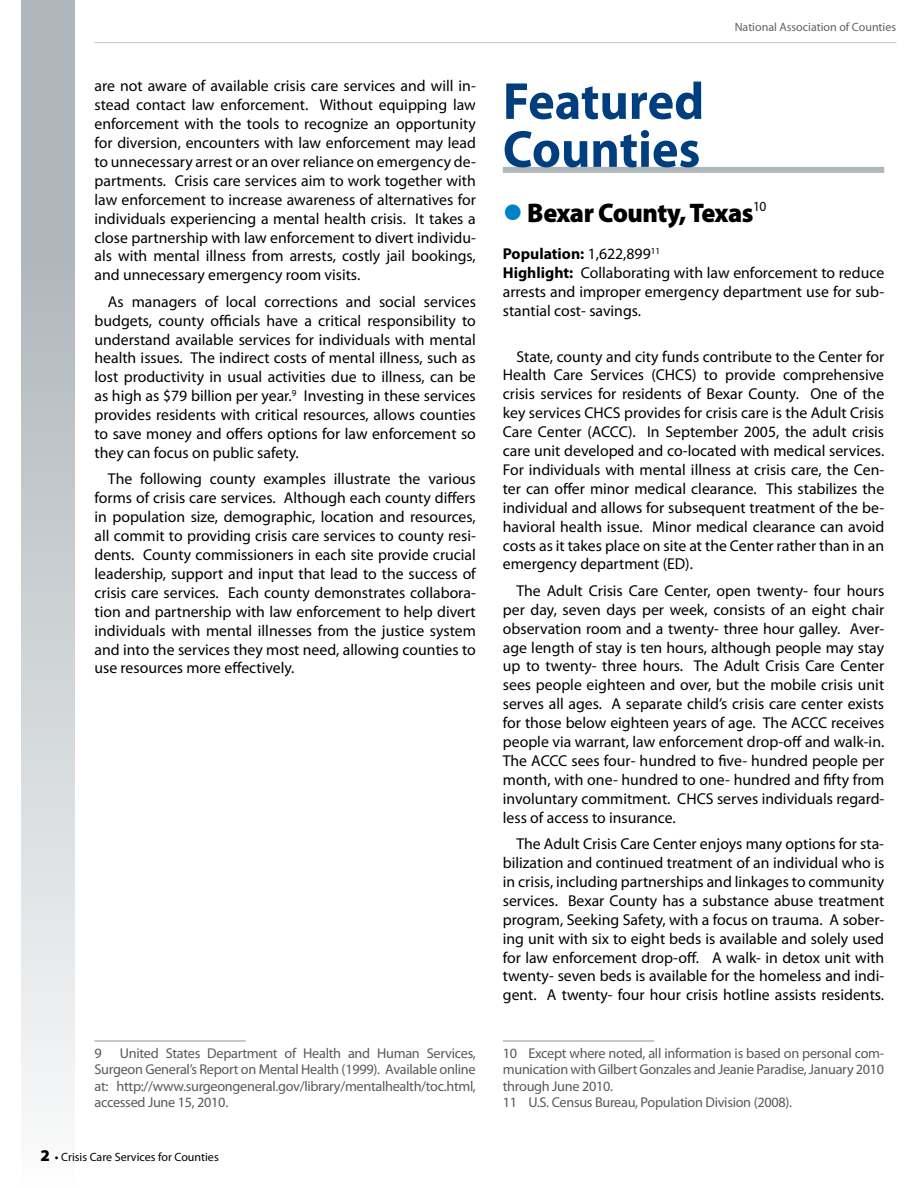
<style>
.page{position:relative;width:918px;height:1188px;background:#fff}
.page>*{position:absolute;margin:0;border:0;box-sizing:border-box;transform-origin:0 0}
.t1{font:700 52.5px/48px "Myriad Pro";color:#003e7e;scale:.96 1}
.t2{font:900 27px "Myriad Pro";letter-spacing:-.02em;color:#000;scale:.96 1}
.t3{font:15.75px/18.9px "Myriad Pro";color:#000;text-align:justify}
.t4{font:14.25px/16.5px "Myriad Pro";letter-spacing:-.02em;color:#58595b;text-align:justify}
.t5{font:12px "Myriad Pro";color:#000}
.t6{font:12px "Myriad Pro";color:#616264}
.s1{font-weight:700}
.s2{font-weight:900;font-size:16.5px}
.s3{font-weight:600}
</style>
<div class="page">
<div style="left:21px;top:0;width:54px;height:1188px;background:linear-gradient(to bottom,#a3abb1,#f7f8f9)"></div>
<hr style="left:94px;top:42px;width:802px;height:1px;background:#bec5c9">
<hr style="left:94px;top:1040px;width:152px;height:2px;background:#b0b7bb">
<div style="left:503px;top:167px;width:381px;height:6px;background:#b0b7bb"></div>
<hr style="left:503px;top:1040px;width:151px;height:2px;background:#b0b7bb">
<p class="t6" style="left:735px;top:22px;width:163px">National Association of Counties</p>
<p class="t3" style="left:95px;top:78px;width:383px">are not aware of available crisis care services and will in&shy;stead contact law enforcement. Without equipping law enforcement with the tools to recognize an opportunity for diversion, encounters with law enforcement may lead to unnecessary arrest or an over reliance on emergency de&shy;partments. Crisis care services aim to work together with law enforcement to increase awareness of alternatives for individuals experiencing a mental health crisis. It takes a close partnership with law enforcement to divert individu&shy;als with mental illness from arrests, costly jail bookings, and unnecessary emergency room visits.</p>
<p class="t3" style="left:94px;top:293px;width:383px;text-indent:13px">As managers of local corrections and social services budgets, county officials have a critical responsibility to understand available services for individuals with mental health issues. The indirect costs of mental illness, such as lost productivity in usual activities due to illness, can be as high as $79 billion per year.<sup>9</sup> Investing in these services provides residents with critical resources, allows counties to save money and offers options for law enforcement so they can focus on public safety.</p>
<p class="t3" style="left:94px;top:471px;width:383px;text-indent:13px">The following county examples illustrate the various forms of crisis care services. Although each county differs in population size, demographic, location and resources, all commit to providing crisis care services to county resi&shy;dents. County commissioners in each site provide crucial leadership, support and input that lead to the success of crisis care services. Each county demonstrates collabora&shy;tion and partnership with law enforcement to help divert individuals with mental illnesses from the justice system and into the services they most need, allowing counties to use resources more effectively.</p>
<h1 class="t1" style="left:503px;top:81px;width:211px">Featured<br>Counties</h1>
<h2 class="t2" style="left:527px;top:202px;width:251px">Bexar County, Texas<sup>10</sup></h2>
<p class="t3" style="left:503px;top:246px;width:383px;text-align:left"><span class="s1">Population:</span> 1,622,899<sup>11<br></sup><span class="s1">Highlight:</span> Collaborating with law enforcement to reduce arrests and improper emergency department use for sub&shy;stantial cost- savings.</p>
<p class="t3" style="left:503px;top:348px;width:383px;text-indent:13px">State, county and city funds contribute to the Center for Health Care Services (CHCS) to provide comprehensive crisis services for residents of Bexar County. One of the key services CHCS provides for crisis care is the Adult Crisis Care Center (ACCC). In September 2005, the adult crisis care unit developed and co-located with medical services.<br>For individuals with mental illness at crisis care, the Cen&shy;ter can offer minor medical clearance. This stabilizes the individual and allows for subsequent treatment of the be&shy;havioral health issue. Minor medical clearance can avoid costs as it takes place on site at the Center rather than in an emergency department (ED).</p>
<p class="t3" style="left:503px;top:582px;width:383px;text-indent:13px">The Adult Crisis Care Center, open twenty- four hours per day, seven days per week, consists of an eight chair observation room and a twenty- three hour galley. Aver&shy;age length of stay is ten hours, although people may stay up to twenty- three hours. The Adult Crisis Care Center sees people eighteen and over, but the mobile crisis unit serves all ages. A separate child’s crisis care center exists for those below eighteen years of age. The ACCC receives people via warrant, law enforcement drop-off and walk-in.<br>The ACCC sees four- hundred to five- hundred people per month, with one- hundred to one- hundred and fifty from involuntary commitment. CHCS serves individuals regard&shy;less of access to insurance.</p>
<p class="t3" style="left:503px;top:835px;width:383px;text-indent:13px">The Adult Crisis Care Center enjoys many options for sta&shy;bilization and continued treatment of an individual who is in crisis, including partnerships and linkages to community services. Bexar County has a substance abuse treatment program, Seeking Safety, with a focus on trauma. A sober&shy;ing unit with six to eight beds is available and solely used for law enforcement drop-off. A walk- in detox unit with twenty- seven beds is available for the homeless and indi&shy;gent. A twenty- four hour crisis hotline assists residents.</p>
<p class="t4" style="left:95px;top:1045px;width:383px;text-indent:25px">United States Department of Health and Human Services, Surgeon General’s Report on Mental Health (1999). Available online at: http://www.surgeongeneral.gov/library/mentalhealth/toc.html, accessed June 15, 2010.</p>
<p class="t4" style="left:95px;top:1045px;width:9px">9</p>
<p class="t4" style="left:503px;top:1045px;width:383px;text-align:left">10 Except where noted, all information is based on personal com&shy;munication with Gilbert Gonzales and Jeanie Paradise, January 2010 through June 2010.<br>11 U.S. Census Bureau, Population Division (2008).</p>
<p class="t5" style="left:41px;top:1152px;width:180px"><span class="s2">2</span> <span class="s3">•</span> Crisis Care Services for Counties</p>
</div>
